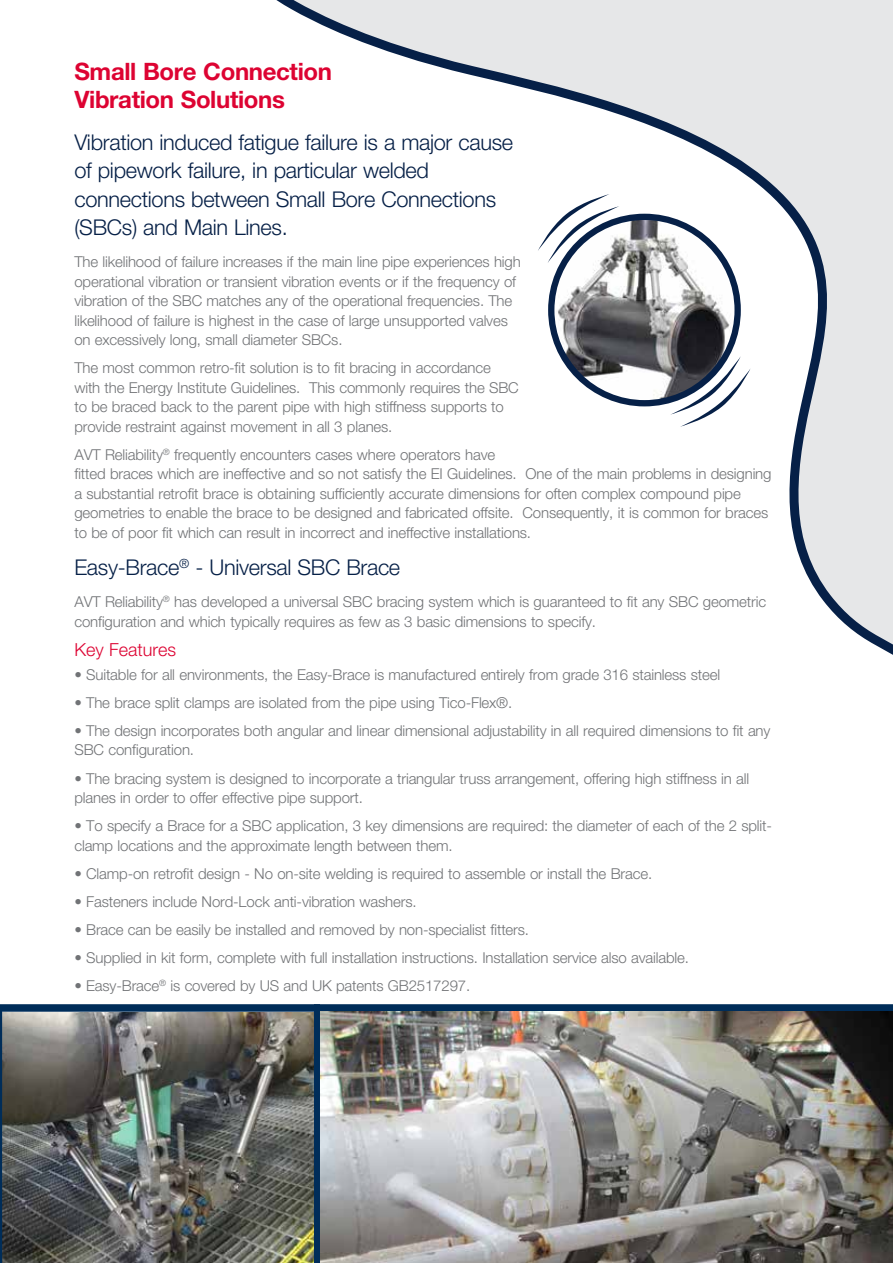
<style>
.page{position:relative;width:893px;height:1263px;background:#fff}
.page>*{position:absolute;margin:0;border:0;box-sizing:border-box;transform-origin:0 0}
.t1{font:700 24px/28.5px "Helvetica Neue LTW1 G";letter-spacing:-.015em;color:#dd0332}
.t2{font:300 21.75px/28.5px "Helvetica Neue LTW1 G";letter-spacing:-.015em;color:#062047}
.t3{font:300 18px "Helvetica Neue LTW1 G";color:#dd0332}
.t4{font:300 15px/19.5px "Helvetica Neue LTW1 G";letter-spacing:-.01em;color:#717376}
</style>
<div class="page">
<div style="left:0;top:1004px;width:893px;height:8px;background:#002d59"></div>
<img style="left:2px;top:1012px;width:312px;height:251px">
<img style="left:320px;top:1012px;width:573px;height:251px">
<div style="left:314px;top:1004px;width:6px;height:259px;background:#002d59"></div>
<hr style="left:0;top:1008px;width:2px;height:255px;background:#002d59">
<svg style="left:276px;top:0;width:617px;height:655px"></svg>
<img style="left:551px;top:217px;width:187px;height:186px;border-radius:91px">
<div style="left:548px;top:214px;width:193px;height:192px;border:6px solid #062047;border-radius:50%"></div>
<svg style="left:670px;top:356px;width:80px;height:71px"></svg>
<svg style="left:538px;top:194px;width:81px;height:69px"></svg>
<h1 class="t1" style="left:74px;top:57px;width:259px">Small Bore Connection<br>Vibration Solutions</h1>
<h2 class="t2" style="left:74px;top:128px;width:440px">Vibration induced fatigue failure is a major cause of pipework failure, in particular welded connections between Small Bore Connections (SBCs) and Main Lines.</h2>
<p class="t4" style="left:74px;top:252px;width:448px">The likelihood of failure increases if the main line pipe experiences high operational vibration or transient vibration events or if the frequency of vibration of the SBC matches any of the operational frequencies. The likelihood of failure is highest in the case of large unsupported valves on excessively long, small diameter SBCs.</p>
<p class="t4" style="left:74px;top:358px;width:446px">The most common retro-fit solution is to fit bracing in accordance with the Energy Institute Guidelines. This commonly requires the SBC to be braced back to the parent pipe with high stiffness supports to provide restraint against movement in all 3 planes.</p>
<p class="t4" style="left:74px;top:445px;width:699px">AVT Reliability<sup>®</sup> frequently encounters cases where operators have<br>fitted braces which are ineffective and so not satisfy the EI Guidelines. One of the main problems in designing a substantial retrofit brace is obtaining sufficiently accurate dimensions for often complex compound pipe geometries to enable the brace to be designed and fabricated offsite. Consequently, it is common for braces to be of poor fit which can result in incorrect and ineffective installations.</p>
<h2 class="t2" style="left:74px;top:553px;width:327px">Easy-Brace<sup>®</sup> - Universal SBC Brace</h2>
<p class="t4" style="left:74px;top:592px;width:693px">AVT Reliability<sup>®</sup> has developed a universal SBC bracing system which is guaranteed to fit any SBC geometric configuration and which typically requires as few as 3 basic dimensions to specify.</p>
<p class="t3" style="left:74px;top:639px;width:103px">Key Features</p>
<p class="t4" style="left:74px;top:665px;width:647px">• Suitable for all environments, the Easy-Brace is manufactured entirely from grade 316 stainless steel</p>
<p class="t4" style="left:74px;top:693px;width:439px">• The brace split clamps are isolated from the pipe using Tico-Flex®.</p>
<p class="t4" style="left:74px;top:721px;width:698px">• The design incorporates both angular and linear dimensional adjustability in all required dimensions to fit any<br>SBC configuration.</p>
<p class="t4" style="left:74px;top:768px;width:676px">• The bracing system is designed to incorporate a triangular truss arrangement, offering high stiffness in all planes in order to offer effective pipe support.</p>
<p class="t4" style="left:74px;top:816px;width:699px">• To specify a Brace for a SBC application, 3 key dimensions are required: the diameter of each of the 2 split&shy;clamp locations and the approximate length between them.</p>
<p class="t4" style="left:74px;top:863px;width:579px">• Clamp-on retrofit design - No on-site welding is required to assemble or install the Brace.</p>
<p class="t4" style="left:74px;top:891px;width:344px">• Fasteners include Nord-Lock anti-vibration washers.</p>
<p class="t4" style="left:74px;top:919px;width:456px">• Brace can be easily be installed and removed by non-specialist fitters.</p>
<p class="t4" style="left:74px;top:947px;width:616px">• Supplied in kit form, complete with full installation instructions. Installation service also available.</p>
<p class="t4" style="left:74px;top:975px;width:397px">• Easy-Brace<sup>®</sup> is covered by US and UK patents GB2517297.</p>
</div>
